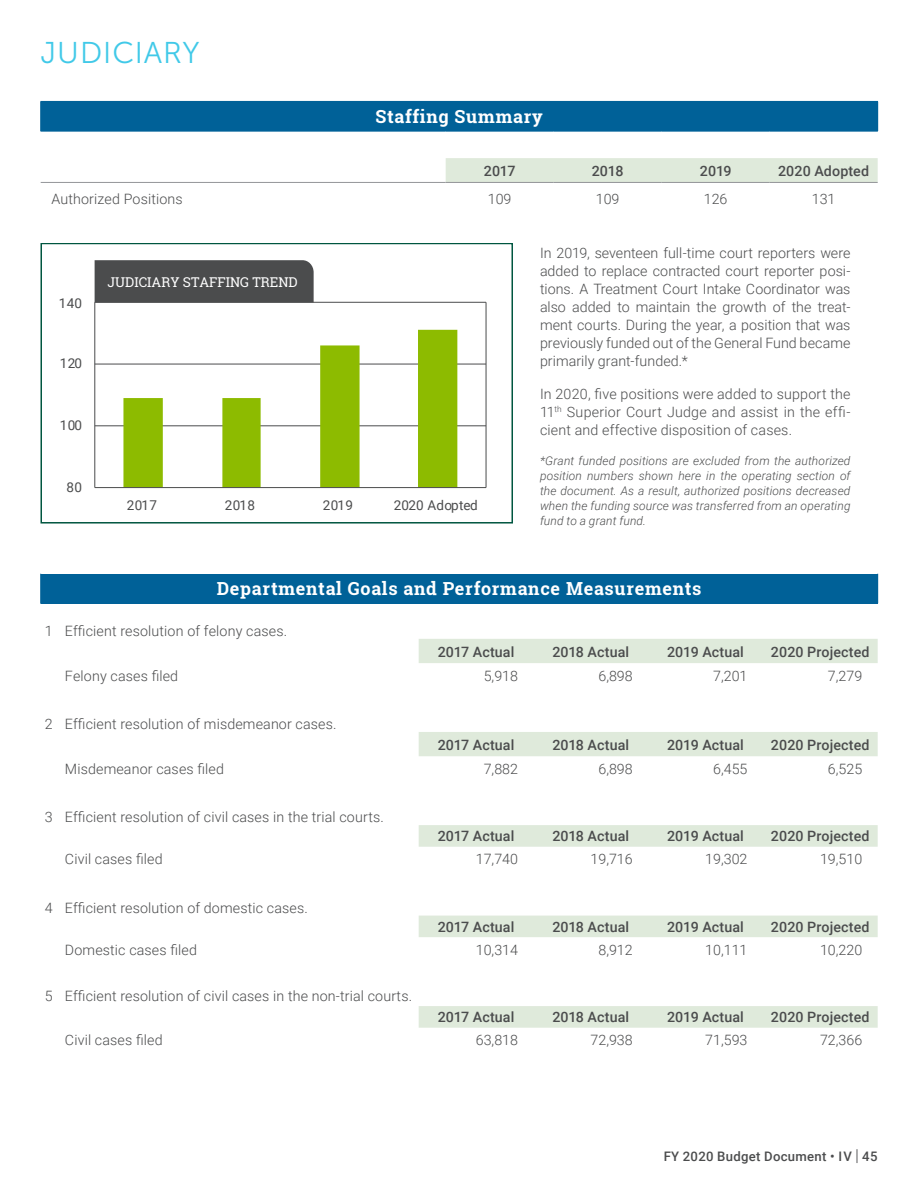
<style>
.page{position:relative;width:918px;height:1188px;background:#fff}
.page>*{position:absolute;margin:0;border:0;box-sizing:border-box;transform-origin:0 0}
._20_H_2_NO_TOC{font:30px "Museo Sans 300";letter-spacing:.035em;color:#41c9e8}
._19_Col_Heads_Blue{font:700 18px "Roboto Slab";letter-spacing:.04em;color:#fff}
._18_Box_Text{font:300 14.25px/18px "Roboto";letter-spacing:.005em;color:#4b4c4d;text-align:justify}
._19_Col_Heads_Years{font:500 14.25px "Roboto";letter-spacing:.005em;color:#4b4c4d}
._19_TBL_Num_Text_ALT{font:300 14.25px "Roboto";letter-spacing:.01em;color:#4b4c4d}
._19_TBL_Numbers_0625{font:300 14.25px "Roboto";color:#4b4c4d}
._19_TBL_Text_NoNums{font:300 14.25px "Roboto";letter-spacing:.01em;color:#4b4c4d}
._20_ColHeads_Staff{font:500 14.25px "Roboto";color:#4b4c4d}
._2011_light_10{font:300 14.25px "Roboto";color:#4b4c4d}
.t1{font:13.5px "Roboto";letter-spacing:.02em;color:#4b4c4d}
.t2{font:13.5px "Roboto Slab";color:#fff}
.t3{font:500 13.2px "Roboto";letter-spacing:.02em;color:#4b4c4d}
._18_Box_Footnotes{font:italic 300 12px/15px "Roboto";letter-spacing:.01em;color:#4b4c4d;text-align:justify}
.s1{font-size:16.35px}
</style>
<div class="page">
<div style="left:95px;top:260px;width:219px;height:42px;background:#4b4c4d"></div>
<hr style="left:95px;top:302px;width:391px;height:1px;background:#4b4c4d">
<hr style="left:95px;top:364px;width:391px;height:1px;background:#4b4c4d">
<hr style="left:95px;top:426px;width:391px;height:1px;background:#4b4c4d">
<svg style="left:123px;top:330px;width:334px;height:157px"></svg>
<hr style="left:95px;top:302px;width:1px;height:186px;background:#4b4c4d">
<hr style="left:486px;top:302px;width:1px;height:186px;background:#4b4c4d">
<hr style="left:95px;top:487px;width:391px;height:1px;background:#4b4c4d">
<div style="left:40px;top:243px;width:473px;height:281px;border:2px solid #005640"></div>
<div style="left:41px;top:101px;width:837px;height:30px;background:#006198"></div>
<div style="left:446px;top:158px;width:432px;height:24px;background:#dfeadb"></div>
<hr style="left:41px;top:182px;width:405px;height:1px;background:#939598">
<hr style="left:40px;top:101px;width:406px;height:1px;background:#006198">
<svg style="left:40px;top:102px;width:1px;height:29px"></svg>
<hr style="left:40px;top:131px;width:406px;height:1px;background:#006198">
<hr style="left:446px;top:131px;width:108px;height:1px;background:#006198">
<hr style="left:554px;top:131px;width:108px;height:1px;background:#006198">
<hr style="left:662px;top:131px;width:108px;height:1px;background:#006198">
<hr style="left:770px;top:131px;width:108px;height:1px;background:#006198">
<hr style="left:446px;top:182px;width:108px;height:1px;background:#939598">
<hr style="left:554px;top:182px;width:108px;height:1px;background:#939598">
<hr style="left:662px;top:182px;width:108px;height:1px;background:#939598">
<hr style="left:770px;top:182px;width:108px;height:1px;background:#939598">
<div style="left:41px;top:574px;width:837px;height:29px;background:#006198"></div>
<svg style="left:419px;top:639px;width:459px;height:389px"></svg>
<svg style="left:40px;top:574px;width:1px;height:29px"></svg>
<hr style="left:40px;top:603px;width:379px;height:1px;background:#006198">
<hr style="left:419px;top:603px;width:114px;height:1px;background:#006198">
<hr style="left:533px;top:603px;width:115px;height:1px;background:#006198">
<hr style="left:648px;top:603px;width:115px;height:1px;background:#006198">
<hr style="left:763px;top:603px;width:115px;height:1px;background:#006198">
<p class="_20_H_2_NO_TOC" style="left:40px;top:37px;width:161px">JUDICIARY</p>
<p class="_19_Col_Heads_Blue" style="left:375px;top:104px;width:169px">Staffing Summary</p>
<p class="_20_ColHeads_Staff" style="left:484px;top:160px;width:33px">2017</p>
<p class="_20_ColHeads_Staff" style="left:592px;top:160px;width:33px">2018</p>
<p class="_20_ColHeads_Staff" style="left:700px;top:160px;width:33px">2019</p>
<p class="_20_ColHeads_Staff" style="left:778px;top:160px;width:93px">2020 Adopted</p>
<p class="_19_TBL_Text_NoNums" style="left:51px;top:189px;width:133px">Authorized Positions</p>
<p class="_2011_light_10" style="left:488px;top:189px;width:25px">109</p>
<p class="_2011_light_10" style="left:596px;top:189px;width:25px">109</p>
<p class="_2011_light_10" style="left:704px;top:189px;width:25px">126</p>
<p class="_2011_light_10" style="left:812px;top:189px;width:25px">131</p>
<p class="t1" style="left:59px;top:294px;width:25px">140</p>
<p class="t1" style="left:60px;top:354px;width:24px">120</p>
<p class="t1" style="left:60px;top:415px;width:24px">100</p>
<p class="t1" style="left:67px;top:477px;width:17px">80</p>
<p class="t2" style="left:107px;top:273px;width:192px">JUDICIARY STAFFING TREND</p>
<p class="t1" style="left:127px;top:496px;width:32px">2017</p>
<p class="t1" style="left:225px;top:496px;width:32px">2018</p>
<p class="t1" style="left:323px;top:496px;width:32px">2019</p>
<p class="t1" style="left:394px;top:496px;width:86px">2020 Adopted</p>
<p class="_18_Box_Text" style="left:540px;top:243px;width:312px">In 2019, seventeen full-time court reporters were added to replace contracted court reporter posi&shy;tions. A Treatment Court Intake Coordinator was also added to maintain the growth of the treat&shy;ment courts. During the year, a position that was previously funded out of the General Fund became primarily grant-funded.*</p>
<p class="_18_Box_Text" style="left:540px;top:384px;width:312px">In 2020, five positions were added to support the 11<sup>th</sup> Superior Court Judge and assist in the effi&shy;cient and effective disposition of cases.</p>
<p class="_18_Box_Footnotes" style="left:540px;top:452px;width:312px">*Grant funded positions are excluded from the authorized position numbers shown here in the operating section of the document. As a result, authorized positions decreased when the funding source was transferred from an operating fund to a grant fund.</p>
<p class="_19_Col_Heads_Blue" style="left:217px;top:576px;width:486px">Departmental Goals and Performance Measurements</p>
<p class="_19_TBL_Num_Text_ALT" style="left:45px;top:621px;width:244px">1 Efficient resolution of felony cases.</p>
<p class="_19_Col_Heads_Years" style="left:438px;top:641px;width:78px">2017 Actual</p>
<p class="_19_Col_Heads_Years" style="left:552px;top:641px;width:78px">2018 Actual</p>
<p class="_19_Col_Heads_Years" style="left:667px;top:641px;width:78px">2019 Actual</p>
<p class="_19_Col_Heads_Years" style="left:771px;top:641px;width:100px">2020 Projected</p>
<p class="_19_TBL_Text_NoNums" style="left:65px;top:666px;width:115px">Felony cases filed</p>
<p class="_19_TBL_Numbers_0625" style="left:484px;top:666px;width:36px">5,918</p>
<p class="_19_TBL_Numbers_0625" style="left:598px;top:666px;width:36px">6,898</p>
<p class="_19_TBL_Numbers_0625" style="left:713px;top:666px;width:36px">7,201</p>
<p class="_19_TBL_Numbers_0625" style="left:828px;top:666px;width:36px">7,279</p>
<p class="_19_TBL_Num_Text_ALT" style="left:45px;top:714px;width:293px">2 Efficient resolution of misdemeanor cases.</p>
<p class="_19_Col_Heads_Years" style="left:438px;top:735px;width:78px">2017 Actual</p>
<p class="_19_Col_Heads_Years" style="left:552px;top:735px;width:78px">2018 Actual</p>
<p class="_19_Col_Heads_Years" style="left:667px;top:735px;width:78px">2019 Actual</p>
<p class="_19_Col_Heads_Years" style="left:771px;top:735px;width:100px">2020 Projected</p>
<p class="_19_TBL_Text_NoNums" style="left:65px;top:759px;width:161px">Misdemeanor cases filed</p>
<p class="_19_TBL_Numbers_0625" style="left:484px;top:759px;width:36px">7,882</p>
<p class="_19_TBL_Numbers_0625" style="left:598px;top:759px;width:36px">6,898</p>
<p class="_19_TBL_Numbers_0625" style="left:713px;top:759px;width:36px">6,455</p>
<p class="_19_TBL_Numbers_0625" style="left:828px;top:759px;width:36px">6,525</p>
<p class="_19_TBL_Num_Text_ALT" style="left:45px;top:807px;width:341px">3 Efficient resolution of civil cases in the trial courts.</p>
<p class="_19_Col_Heads_Years" style="left:438px;top:826px;width:78px">2017 Actual</p>
<p class="_19_Col_Heads_Years" style="left:552px;top:826px;width:78px">2018 Actual</p>
<p class="_19_Col_Heads_Years" style="left:667px;top:826px;width:78px">2019 Actual</p>
<p class="_19_Col_Heads_Years" style="left:771px;top:826px;width:100px">2020 Projected</p>
<p class="_19_TBL_Text_NoNums" style="left:65px;top:849px;width:99px">Civil cases filed</p>
<p class="_19_TBL_Numbers_0625" style="left:476px;top:849px;width:44px">17,740</p>
<p class="_19_TBL_Numbers_0625" style="left:591px;top:849px;width:44px">19,716</p>
<p class="_19_TBL_Numbers_0625" style="left:705px;top:849px;width:44px">19,302</p>
<p class="_19_TBL_Numbers_0625" style="left:820px;top:849px;width:44px">19,510</p>
<p class="_19_TBL_Num_Text_ALT" style="left:45px;top:898px;width:265px">4 Efficient resolution of domestic cases.</p>
<p class="_19_Col_Heads_Years" style="left:438px;top:917px;width:78px">2017 Actual</p>
<p class="_19_Col_Heads_Years" style="left:552px;top:917px;width:78px">2018 Actual</p>
<p class="_19_Col_Heads_Years" style="left:667px;top:917px;width:78px">2019 Actual</p>
<p class="_19_Col_Heads_Years" style="left:771px;top:917px;width:100px">2020 Projected</p>
<p class="_19_TBL_Text_NoNums" style="left:65px;top:940px;width:134px">Domestic cases filed</p>
<p class="_19_TBL_Numbers_0625" style="left:476px;top:940px;width:44px">10,314</p>
<p class="_19_TBL_Numbers_0625" style="left:598px;top:940px;width:36px">8,912</p>
<p class="_19_TBL_Numbers_0625" style="left:705px;top:940px;width:44px">10,111</p>
<p class="_19_TBL_Numbers_0625" style="left:820px;top:940px;width:44px">10,220</p>
<p class="_19_TBL_Num_Text_ALT" style="left:45px;top:986px;width:369px">5 Efficient resolution of civil cases in the non-trial courts.</p>
<p class="_19_Col_Heads_Years" style="left:438px;top:1007px;width:78px">2017 Actual</p>
<p class="_19_Col_Heads_Years" style="left:552px;top:1007px;width:78px">2018 Actual</p>
<p class="_19_Col_Heads_Years" style="left:667px;top:1007px;width:78px">2019 Actual</p>
<p class="_19_Col_Heads_Years" style="left:771px;top:1007px;width:100px">2020 Projected</p>
<p class="_19_TBL_Text_NoNums" style="left:65px;top:1030px;width:99px">Civil cases filed</p>
<p class="_19_TBL_Numbers_0625" style="left:476px;top:1030px;width:44px">63,818</p>
<p class="_19_TBL_Numbers_0625" style="left:591px;top:1030px;width:44px">72,938</p>
<p class="_19_TBL_Numbers_0625" style="left:705px;top:1030px;width:44px">71,593</p>
<p class="_19_TBL_Numbers_0625" style="left:820px;top:1030px;width:44px">72,366</p>
<p class="t3" style="left:664px;top:1147px;width:215px">FY 2020 Budget Document • IV <span class="s1">|</span> 45</p>
</div>
